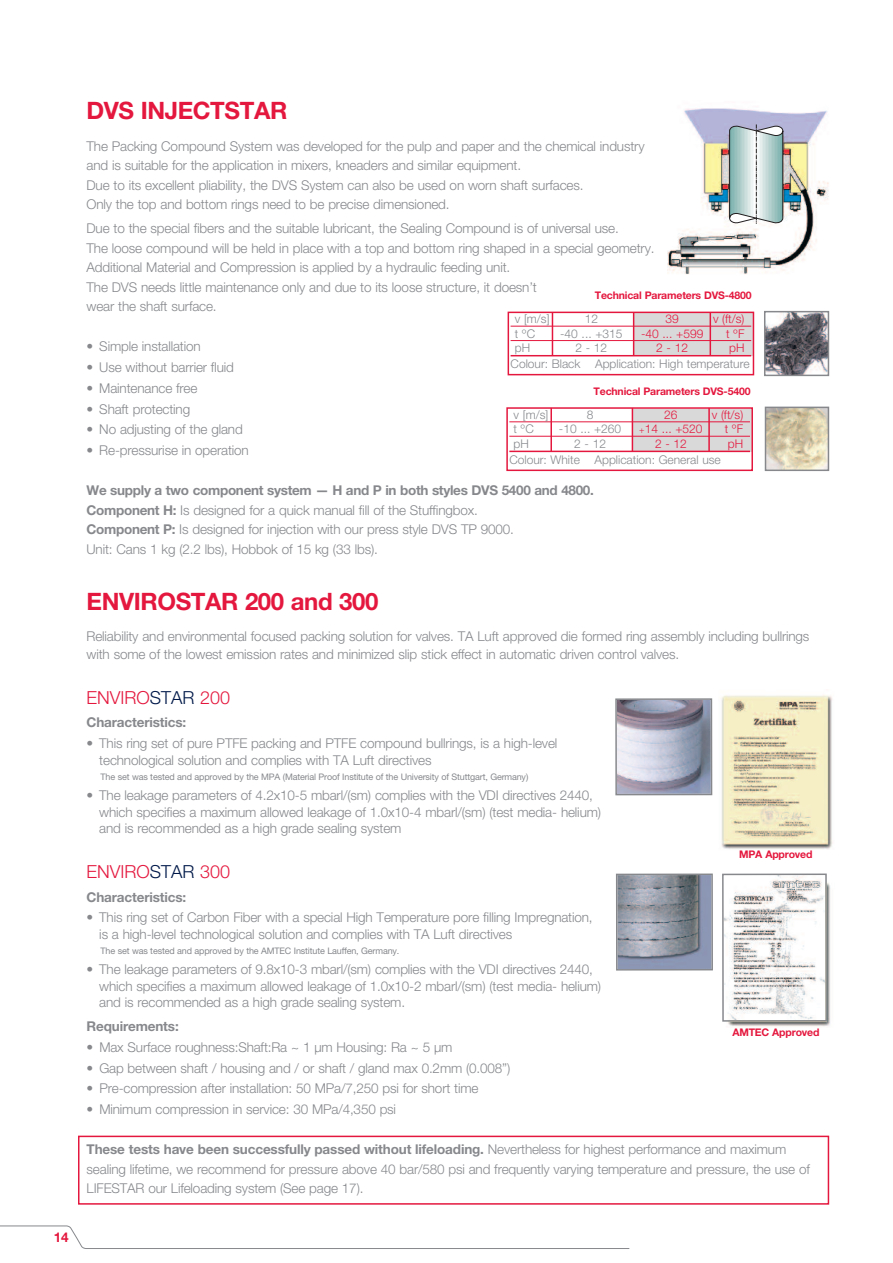
<style>
.page{position:relative;width:893px;height:1263px;background:#fff}
.page>*{position:absolute;margin:0;border:0;box-sizing:border-box;transform-origin:0 0}
.t1{font:700 24px "Helvetica Neue LTW1 G";letter-spacing:-.015em;color:#e4183e}
.t2{font:300 18px "Helvetica Neue LTW1 G";color:#e4183e}
.t3{font:300 13.5px/19.5px "Helvetica Neue LTW1 G";letter-spacing:-.01em;color:#86888c}
.t4{font:700 13.5px "Helvetica Neue LTW1 G";letter-spacing:-.01em;color:#86888c}
.t5{font:700 13.5px "Helvetica Neue LTW1 G";color:#e4183e}
.t6{font:300 12px "Helvetica Neue LTW1 G";color:#86888c}
.t7{font:300 12px "Helvetica Neue LTW1 G";color:#e4183e}
.t8{font:700 10.5px "Helvetica Neue LTW1 G";letter-spacing:-.015em;color:#e4183e}
.t9{font:9px "Helvetica Neue LTW1 G";letter-spacing:-.015em;color:#86888c}
.s1{font-weight:700}
.s2{color:#001949}
.s3{font-size:9px}
</style>
<div class="page">
<img style="left:727px;top:882px;width:104px;height:145px">
<svg style="left:0;top:1225px;width:630px;height:24px"></svg>
<img style="left:721px;top:695px;width:112px;height:155px">
<img style="left:725px;top:876px;width:99px;height:143px">
<div style="left:722px;top:873px;width:105px;height:149px;border:2px solid #86888c"></div>
<img style="left:618px;top:701px;width:91px;height:91px">
<div style="left:615px;top:698px;width:97px;height:97px;border:2px solid #86888c"></div>
<img style="left:619px;top:876px;width:91px;height:91px">
<div style="left:616px;top:873px;width:97px;height:97px;border:2px solid #86888c"></div>
<div style="left:78px;top:1136px;width:751px;height:69px;border:2px solid #e4183e"></div>
<img style="left:667px;top:108px;width:162px;height:167px">
<svg style="left:729px;top:124px;width:54px;height:100px;background:#b3c9c8"></svg>
<img style="left:767px;top:314px;width:59px;height:59px">
<div style="left:764px;top:311px;width:65px;height:65px;border:2px solid #86888c"></div>
<div style="left:634px;top:313px;width:119px;height:43px;background:#d9d9d9"></div>
<div style="left:508px;top:312px;width:246px;height:63px;border:2px solid #e4183e"></div>
<hr style="left:511px;top:326px;width:240px;height:1px;background:#e4183e">
<hr style="left:511px;top:340px;width:240px;height:1px;background:#e4183e">
<hr style="left:511px;top:355px;width:240px;height:1px;background:#e4183e">
<hr style="left:552px;top:312px;width:1px;height:44px;background:#e4183e">
<hr style="left:710px;top:312px;width:1px;height:43px;background:#e4183e">
<hr style="left:633px;top:312px;width:1px;height:44px;background:#e4183e">
<div style="left:633px;top:409px;width:119px;height:42px;background:#d9d9d9"></div>
<div style="left:506px;top:407px;width:247px;height:64px;border:2px solid #e4183e"></div>
<hr style="left:509px;top:422px;width:241px;height:1px;background:#e4183e">
<hr style="left:509px;top:436px;width:241px;height:1px;background:#e4183e">
<hr style="left:509px;top:451px;width:241px;height:1px;background:#e4183e">
<hr style="left:550px;top:408px;width:2px;height:43px;background:#e4183e">
<hr style="left:708px;top:408px;width:2px;height:43px;background:#e4183e">
<hr style="left:632px;top:408px;width:1px;height:43px;background:#e4183e">
<img style="left:768px;top:410px;width:58px;height:58px">
<div style="left:765px;top:407px;width:64px;height:64px;border:2px solid #86888c"></div>
<p class="t5" style="left:54px;top:1232px;width:17px">14</p>
<h1 class="t1" style="left:87px;top:101px;width:202px">DVS INJECTSTAR</h1>
<p class="t3" style="left:87px;top:138px;width:560px">The Packing Compound System was developed for the pulp and paper and the chemical industry and is suitable for the application in mixers, kneaders and similar equipment.<br>Due to its excellent pliability, the DVS System can also be used on worn shaft surfaces.<br>Only the top and bottom rings need to be precise dimensioned.</p>
<p class="t3" style="left:87px;top:220px;width:570px">Due to the special fibers and the suitable lubricant, the Sealing Compound is of universal use.<br>The loose compound will be held in place with a top and bottom ring shaped in a special geometry.<br>Additional Material and Compression is applied by a hydraulic feeding unit.<br>The DVS needs little maintenance only and due to its loose structure, it doesn’t<br>wear the shaft surface.</p>
<p class="t3" style="left:87px;top:338px;width:116px">• Simple installation</p>
<p class="t3" style="left:87px;top:359px;width:149px">• Use without barrier fluid</p>
<p class="t3" style="left:87px;top:380px;width:112px">• Maintenance free</p>
<p class="t3" style="left:87px;top:400px;width:105px">• Shaft protecting</p>
<p class="t3" style="left:87px;top:421px;width:158px">• No adjusting of the gland</p>
<p class="t3" style="left:87px;top:442px;width:164px">• Re-pressurise in operation</p>
<p class="t3" style="left:87px;top:482px;width:509px"><span class="s1">We supply a two component system — H and P in both styles DVS 5400 and 4800.<br>Component H:</span> Is designed for a quick manual fill of the Stuffingbox.<br><span class="s1">Component P:</span> Is designed for injection with our press style DVS TP 9000.<br>Unit: Cans 1 kg (2.2 lbs), Hobbok of 15 kg (33 lbs).</p>
<h1 class="t1" style="left:87px;top:593px;width:293px">ENVIROSTAR 200 and 300</h1>
<p class="t3" style="left:87px;top:629px;width:724px;line-height:18px">Reliability and environmental focused packing solution for valves. TA Luft approved die formed ring assembly including bullrings with some of the lowest emission rates and minimized slip stick effect in automatic driven control valves.</p>
<h2 class="t2" style="left:87px;top:691px;width:145px">ENVIRO<span class="s2">STAR</span> 200</h2>
<p class="t4" style="left:87px;top:718px;width:101px">Characteristics:</p>
<p class="t3" style="left:99px;top:736px;width:460px;line-height:16.5px;text-indent:-13px">• This ring set of pure PTFE packing and PTFE compound bullrings, is a high-level technological solution and complies with TA Luft directives</p>
<p class="t9" style="left:101px;top:773px;width:429px">The set was tested and approved by the MPA (Material Proof Institute of the University of Stuttgart, Germany)</p>
<p class="t3" style="left:99px;top:788px;width:503px;line-height:16.5px;text-indent:-13px">• The leakage parameters of 4.2x10-5 mbarl/(sm) complies with the VDI directives 2440, which specifies a maximum allowed leakage of 1.0x10-4 mbarl/(sm) (test media- helium) and is recommended as a high grade sealing system</p>
<h2 class="t2" style="left:87px;top:865px;width:145px">ENVIRO<span class="s2">STAR</span> 300</h2>
<p class="t4" style="left:87px;top:892px;width:101px">Characteristics:</p>
<p class="t3" style="left:99px;top:910px;width:495px;line-height:16.5px;text-indent:-13px">• This ring set of Carbon Fiber with a special High Temperature pore filling Impregnation, is a high-level technological solution and complies with TA Luft directives</p>
<p class="t9" style="left:101px;top:947px;width:300px">The set was tested and approved by the AMTEC Institute Lauffen, Germany.</p>
<p class="t3" style="left:99px;top:962px;width:503px;line-height:16.5px;text-indent:-13px">• The leakage parameters of 9.8x10-3 mbarl/(sm) complies with the VDI directives 2440, which specifies a maximum allowed leakage of 1.0x10-2 mbarl/(sm) (test media- helium) and is recommended as a high grade sealing system.</p>
<p class="t4" style="left:87px;top:1021px;width:94px">Requirements:</p>
<p class="t3" style="left:87px;top:1038px;width:367px">• Max Surface roughness:Shaft:Ra ~ 1 µm Housing: Ra ~ 5 µm</p>
<p class="t3" style="left:87px;top:1059px;width:425px">• Gap between shaft / housing and / or shaft / gland max 0.2mm (0.008”)</p>
<p class="t3" style="left:87px;top:1080px;width:393px">• Pre-compression after installation: 50 MPa/7,250 psi for short time</p>
<p class="t3" style="left:87px;top:1101px;width:311px">• Minimum compression in service: 30 MPa/4,350 psi</p>
<p class="t3" style="left:87px;top:1141px;width:725px"><span class="s1">These tests have been successfully passed without lifeloading.</span> Nevertheless for highest performance and maximum sealing lifetime, we recommend for pressure above 40 bar/580 psi and frequently varying temperature and pressure, the use of<br>LIFESTAR our Lifeloading system (See page 17).</p>
<p class="t8" style="left:595px;top:292px;width:158px">Technical Parameters DVS-4800</p>
<p class="t6" style="left:515px;top:315px;width:36px">v [m/s]</p>
<p class="t6" style="left:585px;top:315px;width:15px">12</p>
<p class="t7" style="left:665px;top:315px;width:15px">39</p>
<p class="t7" style="left:713px;top:315px;width:33px">v (ft/s)</p>
<p class="t6" style="left:515px;top:329px;width:22px">t ºC</p>
<p class="t6" style="left:560px;top:329px;width:64px">-40 ... +315</p>
<p class="t7" style="left:641px;top:329px;width:64px">-40 ... +599</p>
<p class="t7" style="left:726px;top:329px;width:20px">t ºF</p>
<p class="t6" style="left:515px;top:343px;width:17px">pH</p>
<p class="t6" style="left:575px;top:343px;width:33px">2-12</p>
<p class="t7" style="left:656px;top:343px;width:33px">2-12</p>
<p class="t7" style="left:729px;top:343px;width:17px">pH</p>
<p class="t6" style="left:511px;top:360px;width:241px">Colour: Black Application: High temperature</p>
<p class="t8" style="left:594px;top:387px;width:158px">Technical Parameters DVS-5400</p>
<p class="t6" style="left:514px;top:410px;width:36px">v [m/s]</p>
<p class="t6" style="left:587px;top:410px;width:8px">8</p>
<p class="t7" style="left:664px;top:410px;width:15px">26</p>
<p class="t7" style="left:712px;top:410px;width:33px">v (ft/s)</p>
<p class="t6" style="left:514px;top:425px;width:22px">t ºC</p>
<p class="t6" style="left:559px;top:425px;width:64px">-10 ... +260</p>
<p class="t7" style="left:639px;top:425px;width:65px"><span class="s3">+</span>14 ... +520</p>
<p class="t7" style="left:725px;top:425px;width:20px">t ºF</p>
<p class="t6" style="left:514px;top:439px;width:17px">pH</p>
<p class="t6" style="left:574px;top:439px;width:33px">2-12</p>
<p class="t7" style="left:655px;top:439px;width:33px">2-12</p>
<p class="t7" style="left:728px;top:439px;width:17px">pH</p>
<p class="t6" style="left:509px;top:456px;width:213px">Colour: White Application: General use</p>
<p class="t8" style="left:739px;top:851px;width:75px">MPA Approved</p>
<p class="t8" style="left:732px;top:1028px;width:89px">AMTEC Approved</p>
</div>
